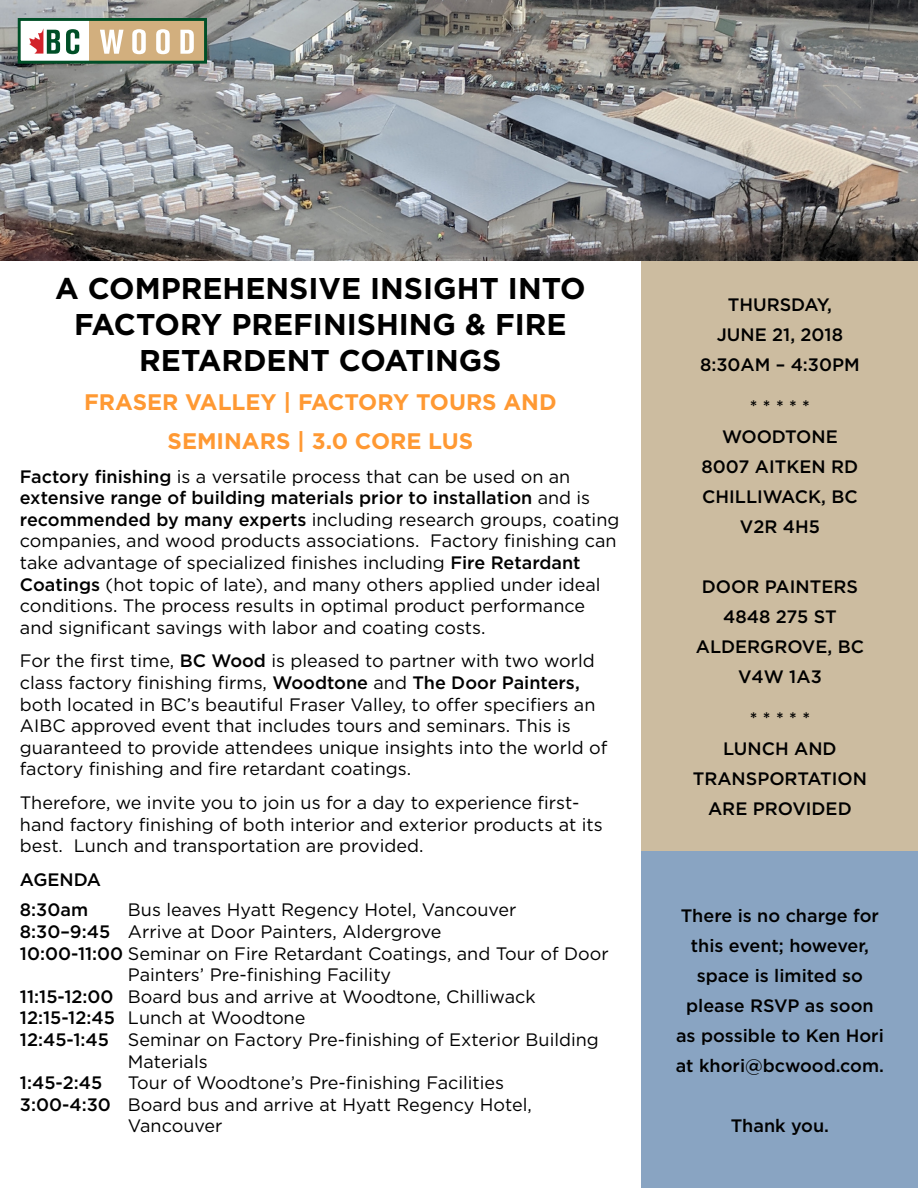
<style>
.page{position:relative;width:918px;height:1188px;background:#fff}
.page>*{position:absolute;margin:0;border:0;box-sizing:border-box;transform-origin:0 0}
.t1{font:700 30px/36px "Gotham HTF";color:#000;text-align:center}
.t2{font:700 22.5px/39px "Gotham HTF";color:#f93;text-align:center}
.t3{font:18px/21.6px "Gotham";color:#000}
.t4{font:500 18px/30px "Gotham";color:#000;text-align:center}
.s1{font-weight:500}
</style>
<div class="page">
<div style="left:642px;top:260px;width:276px;height:591px;background:#ccbca0"></div>
<div style="left:642px;top:851px;width:276px;height:337px;background:#89a4c2"></div>
<img style="left:0;top:0;width:918px;height:260px">
<div style="left:19px;top:19px;width:72px;height:44px;background:#fff"></div>
<div style="left:89px;top:19px;width:118px;height:44px;background:#d2af7e"></div>
<div style="left:18px;top:18px;width:189px;height:46px;border:3px solid #004f27"></div>
<svg style="left:29px;top:29px;width:31px;height:25px"></svg>
<svg style="left:66px;top:29px;width:13px;height:25px"></svg>
<svg style="left:100px;top:30px;width:24px;height:24px"></svg>
<svg style="left:132px;top:29px;width:14px;height:25px"></svg>
<svg style="left:156px;top:29px;width:14px;height:25px"></svg>
<svg style="left:180px;top:30px;width:14px;height:24px"></svg>
<h1 class="t1" style="left:55px;top:270px;width:532px">A COMPREHENSIVE INSIGHT INTO<br>FACTORY PREFINISHING &amp; FIRE<br>RETARDENT COATINGS</h1>
<p class="t2" style="left:84px;top:382px;width:474px">FRASER VALLEY | FACTORY TOURS AND<br>SEMINARS | 3.0 CORE LUS</p>
<p class="t3" style="left:20px;top:465px;width:601px"><span class="s1">Factory finishing</span> is a versatile process that can be used on an <span class="s1">extensive range of building materials prior to installation</span> and is <span class="s1">recommended by many experts</span> including research groups, coating companies, and wood products associations. Factory finishing can take advantage of specialized finishes including <span class="s1">Fire Retardant Coatings</span> (hot topic of late), and many others applied under ideal conditions. The process results in optimal product performance and significant savings with labor and coating costs.</p>
<p class="t3" style="left:20px;top:650px;width:589px">For the first time, <span class="s1">BC Wood</span> is pleased to partner with two world class factory finishing firms, <span class="s1">Woodtone</span> and <span class="s1">The Door Painters, </span>both located in BC’s beautiful Fraser Valley, to offer specifiers an AIBC approved event that includes tours and seminars. This is guaranteed to provide attendees unique insights into the world of factory finishing and fire retardant coatings.</p>
<p class="t3" style="left:20px;top:791px;width:584px">Therefore, we invite you to join us for a day to experience first&shy;hand factory finishing of both interior and exterior products at its best. Lunch and transportation are provided.</p>
<p class="t4" style="left:20px;top:864px;width:83px;line-height:30.6px;text-align:left">AGENDA<br>8:30am</p>
<p class="t3" style="left:128px;top:899px;width:390px">Bus leaves Hyatt Regency Hotel, Vancouver</p>
<p class="t3" style="left:20px;top:920px;width:423px"><span class="s1">8:30–9:45</span> Arrive at Door Painters, Aldergrove</p>
<p class="t3" style="left:20px;top:942px;width:590px"><span class="s1">10:00-11:00</span> Seminar on Fire Retardant Coatings, and Tour of Door</p>
<p class="t3" style="left:128px;top:964px;width:265px">Painters’ Pre-finishing Facility</p>
<p class="t3" style="left:20px;top:985px;width:517px"><span class="s1">11:15-12:00</span> Board bus and arrive at Woodtone, Chilliwack</p>
<p class="t3" style="left:20px;top:1007px;width:287px"><span class="s1">12:15-12:45</span> Lunch at Woodtone</p>
<p class="t3" style="left:20px;top:1028px;width:580px"><span class="s1">12:45-1:45</span> Seminar on Factory Pre-finishing of Exterior Building</p>
<p class="t3" style="left:128px;top:1050px;width:81px">Materials</p>
<p class="t4" style="left:20px;top:1068px;width:84px">1:45-2:45</p>
<p class="t3" style="left:128px;top:1072px;width:378px">Tour of Woodtone’s Pre-finishing Facilities</p>
<p class="t3" style="left:20px;top:1093px;width:514px"><span class="s1">3:00-4:30</span> Board bus and arrive at Hyatt Regency Hotel,</p>
<p class="t3" style="left:128px;top:1115px;width:96px">Vancouver</p>
<p class="t4" style="left:700px;top:289px;width:161px">THURSDAY,<br>JUNE 21, 2018<br>8:30AM – 4:30PM</p>
<p class="t4" style="left:702px;top:391px;width:158px">* * * * *<br>WOODTONE<br>8007 AITKEN RD<br>CHILLIWACK, BC<br>V2R 4H5</p>
<p class="t4" style="left:696px;top:571px;width:170px">DOOR PAINTERS<br>4848 275 ST<br>ALDERGROVE, BC<br>V4W 1A3</p>
<p class="t4" style="left:693px;top:703px;width:176px">* * * * *<br>LUNCH AND<br>TRANSPORTATION<br>ARE PROVIDED</p>
<p class="t4" style="left:676px;top:900px;width:210px">There is no charge for this event; however, space is limited so please RSVP as soon as possible to Ken Hori at khori@bcwood.com.</p>
<p class="t4" style="left:731px;top:1110px;width:100px">Thank you.</p>
</div>
